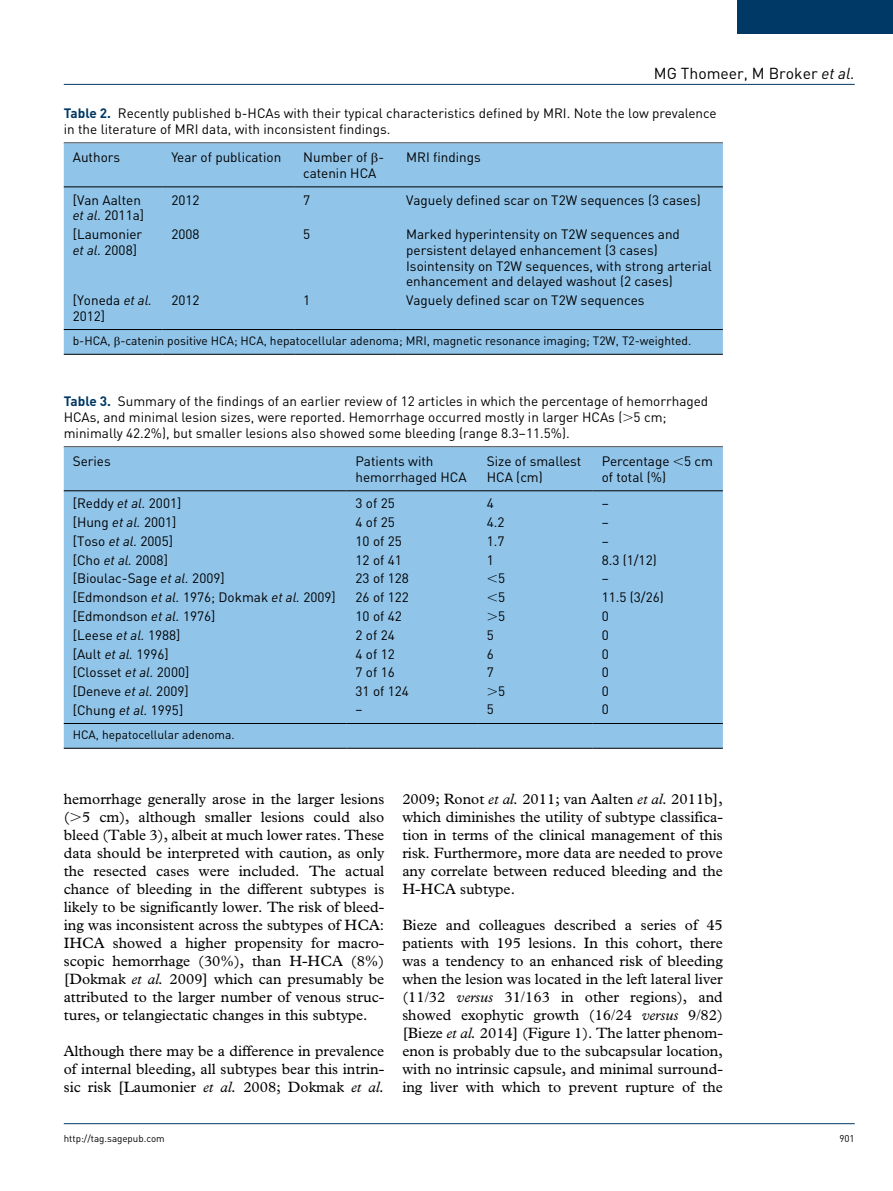
<style>
.page{position:relative;width:893px;height:1191px;background:#fff}
.page>*{position:absolute;margin:0;border:0;box-sizing:border-box;transform-origin:0 0}
.t1{font:15.75px "DIN";color:#000}
.t2{font:15px/18px "Plantin Std";color:#000;text-align:justify}
.t3{font:13.5px/15.8px "DIN";color:#000}
.t4{font:12px "DIN";color:#000}
.t5{font:9.75px "DIN";color:#000}
.s1{font-style:italic}
.s2{font-weight:700;color:#003965}
</style>
<div class="page">
<hr style="left:64px;top:84px;width:791px;height:1px;background:#003965">
<hr style="left:64px;top:1123px;width:791px;height:1px;background:#003965">
<div style="left:738px;top:0;width:155px;height:34px;background:#003965"></div>
<div style="left:64px;top:143px;width:659px;height:211px;background:#90c4e9"></div>
<hr style="left:64px;top:186px;width:98px;height:1px;background:#000">
<hr style="left:162px;top:186px;width:132px;height:1px;background:#000">
<hr style="left:294px;top:186px;width:103px;height:1px;background:#000">
<hr style="left:397px;top:186px;width:326px;height:1px;background:#000">
<hr style="left:64px;top:329px;width:98px;height:1px;background:#000">
<hr style="left:162px;top:329px;width:132px;height:1px;background:#000">
<hr style="left:294px;top:329px;width:103px;height:1px;background:#000">
<hr style="left:397px;top:329px;width:326px;height:1px;background:#000">
<hr style="left:64px;top:354px;width:98px;height:1px;background:#000">
<hr style="left:162px;top:354px;width:132px;height:1px;background:#000">
<hr style="left:294px;top:354px;width:103px;height:1px;background:#000">
<hr style="left:397px;top:354px;width:326px;height:1px;background:#000">
<hr style="left:64px;top:446px;width:659px;height:1px;background:#000">
<div style="left:64px;top:447px;width:659px;height:301px;background:#90c4e9"></div>
<hr style="left:64px;top:490px;width:283px;height:1px;background:#000">
<hr style="left:347px;top:490px;width:131px;height:1px;background:#000">
<hr style="left:478px;top:490px;width:115px;height:1px;background:#000">
<hr style="left:593px;top:490px;width:130px;height:1px;background:#000">
<hr style="left:64px;top:723px;width:283px;height:1px;background:#000">
<hr style="left:347px;top:723px;width:131px;height:1px;background:#000">
<hr style="left:478px;top:723px;width:115px;height:1px;background:#000">
<hr style="left:593px;top:723px;width:130px;height:1px;background:#000">
<hr style="left:64px;top:748px;width:283px;height:1px;background:#000">
<hr style="left:347px;top:748px;width:131px;height:1px;background:#000">
<hr style="left:478px;top:748px;width:115px;height:1px;background:#000">
<hr style="left:593px;top:748px;width:130px;height:1px;background:#000">
<svg style="left:372px;top:153px;width:6px;height:12px"></svg>
<svg style="left:115px;top:337px;width:5px;height:11px"></svg>
<svg style="left:674px;top:458px;width:9px;height:7px"></svg>
<svg style="left:488px;top:575px;width:9px;height:8px"></svg>
<svg style="left:488px;top:594px;width:9px;height:8px"></svg>
<svg style="left:488px;top:613px;width:9px;height:7px"></svg>
<svg style="left:488px;top:688px;width:9px;height:7px"></svg>
<p class="t1" style="left:654px;top:63px;width:202px">MG Thomeer, M Broker <span class="s1">et al.</span></p>
<p class="t3" style="left:64px;top:105px;width:654px"><span class="s2">Table 2.</span> Recently published b-HCAs with their typical characteristics defined by MRI. Note the low prevalence in the literature of MRI data, with inconsistent findings.</p>
<p class="t3" style="left:73px;top:149px;width:49px">Authors</p>
<p class="t3" style="left:171px;top:149px;width:111px">Year of publication</p>
<p class="t3" style="left:303px;top:149px;width:82px">Number of - catenin HCA</p>
<p class="t3" style="left:406px;top:149px;width:76px">MRI findings</p>
<p class="t3" style="left:73px;top:191px;width:73px">[Van Aalten <span class="s1">et al.</span> 2011a]</p>
<p class="t3" style="left:171px;top:191px;width:30px">2012</p>
<p class="t3" style="left:303px;top:191px;width:9px">7</p>
<p class="t3" style="left:406px;top:191px;width:296px">Vaguely defined scar on T2W sequences (3 cases)</p>
<p class="t3" style="left:73px;top:226px;width:71px">[Laumonier <span class="s1">et al.</span> 2008]</p>
<p class="t3" style="left:171px;top:226px;width:30px">2008</p>
<p class="t3" style="left:303px;top:226px;width:9px">5</p>
<p class="t3" style="left:406px;top:226px;width:307px">Marked hyperintensity on T2W sequences and persistent delayed enhancement (3 cases)<br>Isointensity on T2W sequences, with strong arterial enhancement and delayed washout (2 cases)</p>
<p class="t3" style="left:73px;top:292px;width:81px">[Yoneda <span class="s1">et al.<br></span>2012]</p>
<p class="t3" style="left:171px;top:292px;width:30px">2012</p>
<p class="t3" style="left:303px;top:292px;width:9px">1</p>
<p class="t3" style="left:406px;top:292px;width:240px">Vaguely defined scar on T2W sequences</p>
<p class="t4" style="left:73px;top:333px;width:620px">b-HCA, -catenin positive HCA; HCA, hepatocellular adenoma; MRI, magnetic resonance imaging; T2W, T2-weighted.</p>
<p class="t3" style="left:64px;top:393px;width:646px"><span class="s2">Table 3.</span> Summary of the findings of an earlier review of 12 articles in which the percentage of hemorrhaged<br>HCAs, and minimal lesion sizes, were reported. Hemorrhage occurred mostly in larger HCAs ( 5 cm; minimally 42.2%), but smaller lesions also showed some bleeding (range 8.3–11.5%).</p>
<p class="t3" style="left:73px;top:453px;width:40px">Series</p>
<p class="t3" style="left:356px;top:453px;width:113px">Patients with hemorrhaged HCA</p>
<p class="t3" style="left:487px;top:453px;width:96px">Size of smallest<br>HCA (cm)</p>
<p class="t3" style="left:602px;top:453px;width:113px">Percentage 5 cm of total (%)</p>
<p class="t3" style="left:73px;top:495px;width:110px">[Reddy <span class="s1">et al.</span> 2001]</p>
<p class="t3" style="left:356px;top:495px;width:41px">3 of 25</p>
<p class="t3" style="left:487px;top:495px;width:9px">4</p>
<p class="t3" style="left:602px;top:495px;width:9px">–</p>
<p class="t3" style="left:73px;top:514px;width:105px">[Hung <span class="s1">et al.</span> 2001]</p>
<p class="t3" style="left:356px;top:514px;width:41px">4 of 25</p>
<p class="t3" style="left:487px;top:514px;width:19px">4.2</p>
<p class="t3" style="left:602px;top:514px;width:9px">–</p>
<p class="t3" style="left:73px;top:533px;width:102px">[Toso <span class="s1">et al.</span> 2005]</p>
<p class="t3" style="left:356px;top:533px;width:48px">10 of 25</p>
<p class="t3" style="left:487px;top:533px;width:19px">1.7</p>
<p class="t3" style="left:602px;top:533px;width:9px">–</p>
<p class="t3" style="left:73px;top:552px;width:97px">[Cho <span class="s1">et al.</span> 2008]</p>
<p class="t3" style="left:356px;top:552px;width:48px">12 of 41</p>
<p class="t3" style="left:487px;top:552px;width:9px">1</p>
<p class="t3" style="left:602px;top:552px;width:57px">8.3 (1/12)</p>
<p class="t3" style="left:73px;top:570px;width:153px">[Bioulac-Sage <span class="s1">et al.</span> 2009]</p>
<p class="t3" style="left:356px;top:570px;width:55px">23 of 128</p>
<p class="t3" style="left:498px;top:570px;width:9px">5</p>
<p class="t3" style="left:602px;top:570px;width:9px">–</p>
<p class="t3" style="left:73px;top:589px;width:264px">[Edmondson <span class="s1">et al.</span> 1976; Dokmak <span class="s1">et al.</span> 2009]</p>
<p class="t3" style="left:356px;top:589px;width:55px">26 of 122</p>
<p class="t3" style="left:498px;top:589px;width:9px">5</p>
<p class="t3" style="left:602px;top:589px;width:64px">11.5 (3/26)</p>
<p class="t3" style="left:73px;top:608px;width:144px">[Edmondson <span class="s1">et al.</span> 1976]</p>
<p class="t3" style="left:356px;top:608px;width:48px">10 of 42</p>
<p class="t3" style="left:498px;top:608px;width:9px">5</p>
<p class="t3" style="left:602px;top:608px;width:9px">0</p>
<p class="t3" style="left:73px;top:627px;width:109px">[Leese <span class="s1">et al.</span> 1988]</p>
<p class="t3" style="left:356px;top:627px;width:41px">2 of 24</p>
<p class="t3" style="left:487px;top:627px;width:9px">5</p>
<p class="t3" style="left:602px;top:627px;width:9px">0</p>
<p class="t3" style="left:73px;top:645px;width:98px">[Ault <span class="s1">et al.</span> 1996]</p>
<p class="t3" style="left:356px;top:645px;width:41px">4 of 12</p>
<p class="t3" style="left:487px;top:645px;width:9px">6</p>
<p class="t3" style="left:602px;top:645px;width:9px">0</p>
<p class="t3" style="left:73px;top:664px;width:118px">[Closset <span class="s1">et al.</span> 2000]</p>
<p class="t3" style="left:356px;top:664px;width:41px">7 of 16</p>
<p class="t3" style="left:487px;top:664px;width:9px">7</p>
<p class="t3" style="left:602px;top:664px;width:9px">0</p>
<p class="t3" style="left:73px;top:683px;width:117px">[Deneve <span class="s1">et al.</span> 2009]</p>
<p class="t3" style="left:356px;top:683px;width:55px">31 of 124</p>
<p class="t3" style="left:498px;top:683px;width:9px">5</p>
<p class="t3" style="left:602px;top:683px;width:9px">0</p>
<p class="t3" style="left:73px;top:701px;width:112px">[Chung <span class="s1">et al.</span> 1995]</p>
<p class="t3" style="left:356px;top:701px;width:9px">–</p>
<p class="t3" style="left:487px;top:701px;width:9px">5</p>
<p class="t3" style="left:602px;top:701px;width:9px">0</p>
<p class="t4" style="left:73px;top:727px;width:163px">HCA, hepatocellular adenoma.</p>
<p class="t2" style="left:64px;top:790px;width:322px">hemorrhage generally arose in the larger lesions ( 5 cm), although smaller lesions could also bleed (Table 3), albeit at much lower rates. These data should be interpreted with caution, as only the resected cases were included. The actual chance of bleeding in the different subtypes is likely to be significantly lower. The risk of bleed&shy;ing was inconsistent across the subtypes of HCA:<br>IHCA showed a higher propensity for macro&shy;scopic hemorrhage (30%), than H-HCA (8%) [Dokmak <span class="s1">et al.</span> 2009] which can presumably be attributed to the larger number of venous struc&shy;tures, or telangiectatic changes in this subtype.</p>
<p class="t2" style="left:64px;top:1042px;width:322px">Although there may be a difference in prevalence of internal bleeding, all subtypes bear this intrin&shy;sic risk [Laumonier <span class="s1">et al.</span> 2008; Dokmak <span class="s1">et al.</span></p>
<p class="t2" style="left:402px;top:790px;width:322px">2009; Ronot <span class="s1">et al.</span> 2011; van Aalten <span class="s1">et al.</span> 2011b], which diminishes the utility of subtype classifica&shy;tion in terms of the clinical management of this risk. Furthermore, more data are needed to prove any correlate between reduced bleeding and the H-HCA subtype.</p>
<p class="t2" style="left:402px;top:916px;width:322px">Bieze and colleagues described a series of 45 patients with 195 lesions. In this cohort, there was a tendency to an enhanced risk of bleeding when the lesion was located in the left lateral liver (11/32 <span class="s1">versus</span> 31/163 in other regions), and showed exophytic growth (16/24 <span class="s1">versus</span> 9/82) [Bieze <span class="s1">et al.</span> 2014] (Figure 1). The latter phenom&shy;enon is probably due to the subcapsular location, with no intrinsic capsule, and minimal surround&shy;ing liver with which to prevent rupture of the</p>
<p class="t5" style="left:64px;top:1132px;width:103px">http://tag.sagepub.com</p>
<p class="t5" style="left:839px;top:1132px;width:17px">901</p>
</div>
